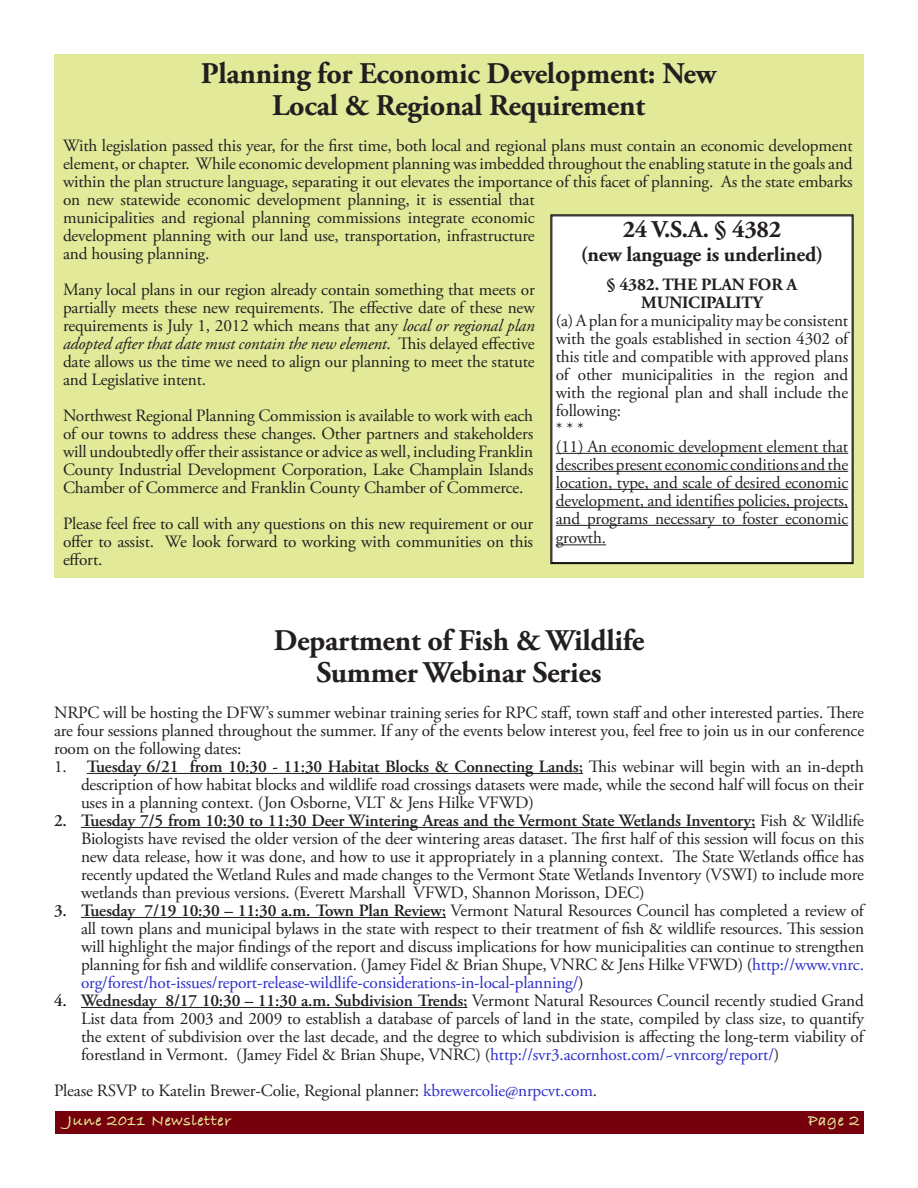
<style>
.page{position:relative;width:918px;height:1188px;background:#fff}
.page>*{position:absolute;margin:0;border:0;box-sizing:border-box;transform-origin:0 0}
.Body{font:700 30px/31.5px "Adobe Garamond Pro";letter-spacing:-.01em;color:#231f20;text-align:center}
.Body-2{font:700 24px "Adobe Garamond Pro";letter-spacing:-.01em;color:#231f20}
.Body-3{font:700 21px "Adobe Garamond Pro";letter-spacing:-.01em;color:#231f20}
.t1{font:17.25px/18px "Adobe Garamond Pro";letter-spacing:-.01em;color:#231f20;text-align:justify}
.t2{font:700 17.25px/18px "Adobe Garamond Pro";letter-spacing:-.01em;color:#231f20;text-align:center}
.Title_Outline{font:16.5px "Bradley Hand ITCTT Bold";letter-spacing:.04em;color:#e2e999}
.s1{font-style:italic}
.s2{font-weight:600}
.s3{color:#2c2cc8}
</style>
<div class="page">
<div style="left:55px;top:1111px;width:809px;height:22px;background:#76000b"></div>
<hr style="left:87px;top:773px;width:496px;height:1px;background:#231f20">
<hr style="left:81px;top:827px;width:674px;height:1px;background:#231f20">
<hr style="left:81px;top:917px;width:365px;height:1px;background:#231f20">
<hr style="left:81px;top:1007px;width:386px;height:1px;background:#231f20">
<div style="left:54px;top:54px;width:810px;height:524px;background:#e2e999"></div>
<div style="left:550px;top:214px;width:304px;height:350px;background:#fff"></div>
<hr style="left:556px;top:453px;width:292px;height:1px;background:#231f20">
<hr style="left:556px;top:471px;width:292px;height:1px;background:#231f20">
<hr style="left:556px;top:489px;width:292px;height:1px;background:#231f20">
<hr style="left:556px;top:507px;width:292px;height:1px;background:#231f20">
<hr style="left:556px;top:525px;width:292px;height:1px;background:#231f20">
<hr style="left:556px;top:544px;width:50px;height:1px;background:#231f20">
<p class="Body" style="left:201px;top:59px;width:517px">Planning for Economic Development: New<br>Local &amp; Regional Requirement</p>
<p class="t1" style="left:63px;top:137px;width:791px;text-align:left">With legislation passed this year, for the first time, both local and regional plans must contain an economic development element, or chapter. While economic development planning was imbedded throughout the enabling statute in the goals and within the plan structure language, separating it out elevates the importance of this facet of planning. As the state embarks on new statewide economic development planning, it is essential that<br>municipalities and regional planning commissions integrate economic<br>development planning with our land use, transportation, infrastructure<br>and housing planning.</p>
<p class="t1" style="left:63px;top:281px;width:473px">Many local plans in our region already contain something that meets or partially meets these new requirements. The effective date of these new requirements is July 1, 2012 which means that any <span class="s1">local or regional plan adopted after that date must contain the new element</span>. This delayed effective date allows us the time we need to align our planning to meet the statute and Legislative intent.</p>
<p class="t1" style="left:63px;top:407px;width:472px">Northwest Regional Planning Commission is available to work with each of our towns to address these changes. Other partners and stakeholders will undoubtedly offer their assistance or advice as well, including Franklin County Industrial Development Corporation, Lake Champlain Islands Chamber of Commerce and Franklin County Chamber of Commerce.</p>
<p class="t1" style="left:63px;top:515px;width:472px">Please feel free to call with any questions on this new requirement or our offer to assist. We look forward to working with communities on this effort.</p>
<p class="Body-2" style="left:623px;top:216px;width:160px">24 V.S.A. § 4382</p>
<p class="Body-3" style="left:581px;top:242px;width:244px">(new language is underlined)</p>
<p class="t2" style="left:607px;top:276px;width:192px">§ 4382. THE PLAN FOR A<br>MUNICIPALITY</p>
<p class="t1" style="left:556px;top:312px;width:294px">(a) A plan for a municipality may be consistent with the goals established in section 4302 of this title and compatible with approved plans of other municipalities in the region and with the regional plan and shall include the following:</p>
<p class="t1" style="left:556px;top:420px;width:30px">* * *</p>
<p class="t1" style="left:556px;top:438px;width:294px">(11) An economic development element that describes present economic conditions and the location, type, and scale of desired economic development, and identifies policies, projects, and programs necessary to foster economic growth.</p>
<p class="Body" style="left:274px;top:626px;width:372px">Department of Fish &amp; Wildlife</p>
<p class="Body" style="left:317px;top:657px;width:286px">Summer Webinar Series</p>
<p class="t1" style="left:54px;top:704px;width:812px">NRPC will be hosting the DFW’s summer webinar training series for RPC staff, town staff and other interested parties. There are four sessions planned throughout the summer. If any of the events below interest you, feel free to join us in our conference room on the following dates:</p>
<p class="t1" style="left:81px;top:758px;width:784px;text-indent:-27px">1. <span class="s2">Tuesday 6/21 from 10:30 - 11:30 Habitat Blocks &amp; Connecting Lands;</span> This webinar will begin with an in-depth description of how habitat blocks and wildlife road crossings datasets were made, while the second half will focus on their uses in a planning context. (Jon Osborne, VLT &amp; Jens Hilke VFWD)</p>
<p class="t1" style="left:81px;top:812px;width:785px;text-indent:-27px"><span class="s2">2. Tuesday 7/5 from 10:30 to 11:30 Deer Wintering Areas and the Vermont State Wetlands Inventory;</span> Fish &amp; Wildlife Biologists have revised the older version of the deer wintering areas dataset. The first half of this session will focus on this new data release, how it was done, and how to use it appropriately in a planning context. The State Wetlands office has recently updated the Wetland Rules and made changes to the Vermont State Wetlands Inventory (VSWI) to include more wetlands than previous versions. (Everett Marshall VFWD, Shannon Morisson, DEC)</p>
<p class="t1" style="left:81px;top:902px;width:785px;text-indent:-27px"><span class="s2">3. Tuesday 7/19 10:30 – 11:30 a.m. Town Plan Review;</span> Vermont Natural Resources Council has completed a review of all town plans and municipal bylaws in the state with respect to their treatment of fish &amp; wildlife resources. This session will highlight the major findings of the report and discuss implications for how municipalities can continue to strengthen planning for fish and wildlife conservation. (Jamey Fidel &amp; Brian Shupe, VNRC &amp; Jens Hilke VFWD) (<span class="s3">http://www.vnrc. org/forest/hot-issues/report-release-wildlife-considerations-in-local-planning/</span>)</p>
<p class="t1" style="left:81px;top:992px;width:785px;text-indent:-27px"><span class="s2">4. Wednesday 8/17 10:30 – 11:30 a.m. Subdivision Trends;</span> Vermont Natural Resources Council recently studied Grand List data from 2003 and 2009 to establish a database of parcels of land in the state, compiled by class size, to quantify the extent of subdivision over the last decade, and the degree to which subdivision is affecting the long-term viability of forestland in Vermont. (Jamey Fidel &amp; Brian Shupe, VNRC) (<span class="s3">http://svr3.acornhost.com/~vnrcorg/report/</span>)</p>
<p class="t1" style="left:54px;top:1082px;width:545px">Please RSVP to Katelin Brewer-Colie, Regional planner: <span class="s3">kbrewercolie@nrpcvt.com</span>.</p>
<p class="Title_Outline" style="left:68px;top:1108px;width:165px">June 2011 Newsletter</p>
<p class="Title_Outline" style="left:808px;top:1108px;width:53px">Page 2</p>
</div>
